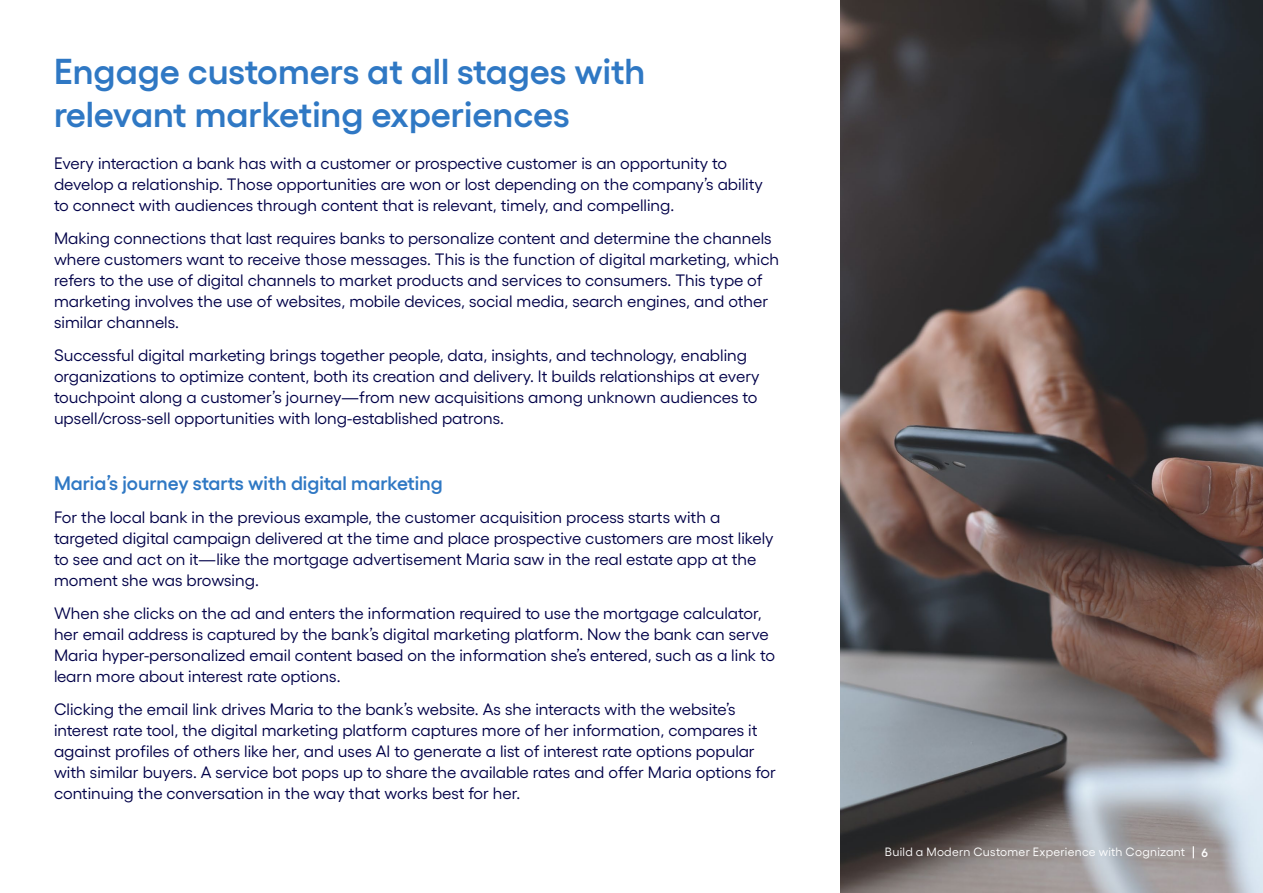
<style>
.page{position:relative;width:1263px;height:893px;background:#fff}
.page>*{position:absolute;margin:0;border:0;box-sizing:border-box;transform-origin:0 0}
.t1{font:600 36px/43.2px "Gellix";color:#2f78c4}
.t2{font:600 19.5px "Gellix";color:#2f78c4}
.t3{font:16.5px/21px "Gellix";color:#000048}
.t4{font:12px "Gellix";letter-spacing:.02em;color:#fff}
.t5{font:600 12px "Gellix";color:#fff}
</style>
<div class="page">
<img style="left:840px;top:0;width:423px;height:893px">
<svg style="left:1193px;top:846px;width:1px;height:12px"></svg>
<h1 class="t1" style="left:54px;top:46px;width:593px">Engage customers at all stages with relevant marketing experiences</h1>
<p class="t3" style="left:54px;top:151px;width:710px">Every interaction a bank has with a customer or prospective customer is an opportunity to develop a relationship. Those opportunities are won or lost depending on the company’s ability to connect with audiences through content that is relevant, timely, and compelling.</p>
<p class="t3" style="left:54px;top:226px;width:726px">Making connections that last requires banks to personalize content and determine the channels where customers want to receive those messages. This is the function of digital marketing, which refers to the use of digital channels to market products and services to consumers. This type of marketing involves the use of websites, mobile devices, social media, search engines, and other similar channels.</p>
<p class="t3" style="left:54px;top:343px;width:707px">Successful digital marketing brings together people, data, insights, and technology, enabling organizations to optimize content, both its creation and delivery. It builds relationships at every touchpoint along a customer’s journey—from new acquisitions among unknown audiences to upsell/cross-sell opportunities with long-established patrons.</p>
<p class="t2" style="left:54px;top:468px;width:390px">Maria’s journey starts with digital marketing</p>
<p class="t3" style="left:54px;top:505px;width:721px">For the local bank in the previous example, the customer acquisition process starts with a targeted digital campaign delivered at the time and place prospective customers are most likely to see and act on it—like the mortgage advertisement Maria saw in the real estate app at the moment she was browsing.</p>
<p class="t3" style="left:54px;top:601px;width:723px">When she clicks on the ad and enters the information required to use the mortgage calculator, her email address is captured by the bank’s digital marketing platform. Now the bank can serve Maria hyper-personalized email content based on the information she’s entered, such as a link to learn more about interest rate options.</p>
<p class="t3" style="left:54px;top:697px;width:723px">Clicking the email link drives Maria to the bank’s website. As she interacts with the website’s interest rate tool, the digital marketing platform captures more of her information, compares it against profiles of others like her, and uses AI to generate a list of interest rate options popular with similar buyers. A service bot pops up to share the available rates and offer Maria options for continuing the conversation in the way that works best for her.</p>
<p class="t4" style="left:885px;top:842px;width:302px">Build a Modern Customer Experience with Cognizant</p>
<p class="t5" style="left:1201px;top:843px;width:8px">6</p>
</div>
